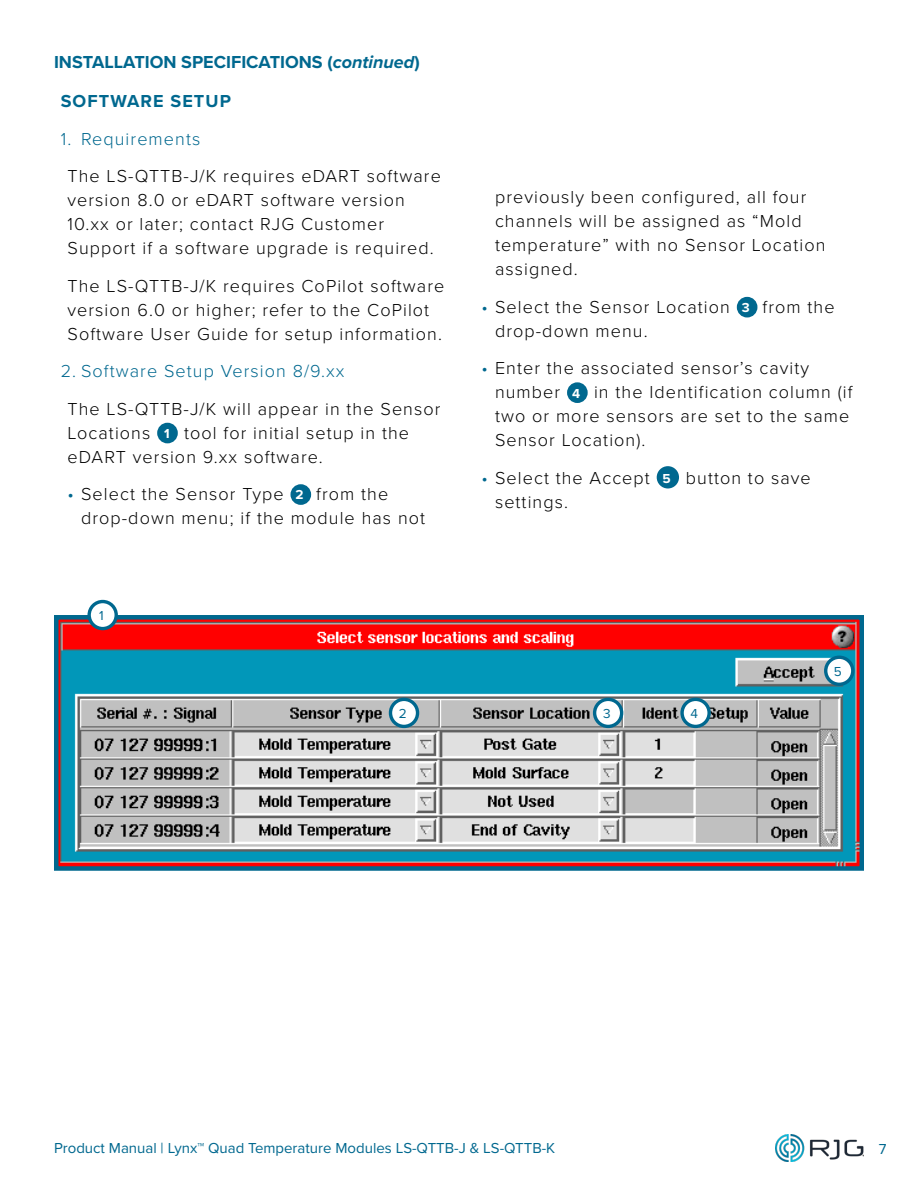
<style>
.page{position:relative;width:918px;height:1188px;background:#fff}
.page>*{position:absolute;margin:0;border:0;box-sizing:border-box;transform-origin:0 0}
.t1{font:300 18px/24px "Proxima Nova";letter-spacing:.06em;color:#000}
.t2{font:700 18px/38.8px "Proxima Nova";color:#00688f}
.t3{font:300 18px "Proxima Nova";letter-spacing:.06em;color:#00688f}
.t4{font:15px "Proxima Nova";color:#00688f}
.t5{font:13.5px "Proxima Nova";color:#00688f}
.s1{font-style:italic}
.s2{font-weight:700;font-size:13.5px;color:#fff}
.s3{color:#00688f}
</style>
<div class="page">
<img style="left:776px;top:1134px;width:88px;height:27px">
<div style="left:159px;top:424px;width:17px;height:18px;background:#00688f;border-radius:50%"></div>
<div style="left:157px;top:423px;width:21px;height:20px;border:3px solid #00688f;border-radius:50%"></div>
<div style="left:292px;top:486px;width:18px;height:17px;background:#00688f;border-radius:50%"></div>
<div style="left:290px;top:484px;width:21px;height:21px;border:3px solid #00688f;border-radius:50%"></div>
<img style="left:59px;top:620px;width:800px;height:246px">
<div style="left:54px;top:615px;width:810px;height:256px;border:4px solid #00688f"></div>
<svg style="left:89px;top:602px;width:27px;height:27px"></svg>
<div style="left:87px;top:600px;width:31px;height:30px;border:3px solid #00688f;border-radius:50%"></div>
<div style="left:390px;top:699px;width:28px;height:27px;background:#fff;border-radius:50%"></div>
<div style="left:389px;top:698px;width:30px;height:30px;border:3px solid #00688f;border-radius:50%"></div>
<div style="left:595px;top:699px;width:27px;height:27px;background:#fff;border-radius:50%"></div>
<div style="left:593px;top:698px;width:30px;height:30px;border:3px solid #00688f;border-radius:50%"></div>
<svg style="left:682px;top:699px;width:27px;height:27px"></svg>
<div style="left:680px;top:698px;width:31px;height:30px;border:3px solid #00688f;border-radius:50%"></div>
<div style="left:826px;top:657px;width:27px;height:27px;background:#fff;border-radius:50%"></div>
<div style="left:824px;top:656px;width:30px;height:30px;border:3px solid #00688f;border-radius:50%"></div>
<div style="left:738px;top:298px;width:18px;height:18px;background:#00688f;border-radius:50%"></div>
<div style="left:737px;top:297px;width:20px;height:20px;border:3px solid #00688f;border-radius:50%"></div>
<div style="left:569px;top:384px;width:17px;height:17px;background:#00688f;border-radius:50%"></div>
<div style="left:567px;top:382px;width:21px;height:21px;border:3px solid #00688f;border-radius:50%"></div>
<div style="left:657px;top:466px;width:22px;height:22px;background:#00688f;border-radius:50%"></div>
<p class="t2" style="left:61px;top:42px;width:361px;text-indent:-7px">INSTALLATION SPECIFICATIONS (<span class="s1">continued</span>)<br>SOFTWARE SETUP</p>
<p class="t3" style="left:61px;top:125px;width:141px">1. Requirements</p>
<p class="t1" style="left:68px;top:163px;width:375px">The LS‑QTTB‑J/K requires eDART software version 8.0 or eDART software version 10.xx or later; contact RJG Customer Support if a software upgrade is required.</p>
<p class="t1" style="left:68px;top:273px;width:378px">The LS‑QTTB‑J/K requires CoPilot software version 6.0 or higher; refer to the CoPilot<br>Software User Guide for setup information.</p>
<p class="t3" style="left:61px;top:358px;width:285px">2. Software Setup Version 8/9.xx</p>
<p class="t1" style="left:68px;top:396px;width:375px">The LS‑QTTB‑J/K will appear in the Sensor<br>Locations <span class="s2">1</span> tool for initial setup in the eDART version 9.xx software.</p>
<p class="t1" style="left:81px;top:481px;width:346px;text-indent:-14px"><span class="s3">•</span> Select the Sensor Type <span class="s2">2</span> from the drop‑down menu; if the module has not</p>
<p class="t5" style="left:99px;top:606px;width:6px">1</p>
<p class="t1" style="left:495px;top:184px;width:332px">previously been configured, all four channels will be assigned as “Mold temperature” with no Sensor Location assigned.</p>
<p class="t1" style="left:495px;top:294px;width:341px;text-indent:-14px"><span class="s3">•</span> Select the Sensor Location <span class="s2">3</span> from the drop‑down menu.</p>
<p class="t1" style="left:495px;top:355px;width:359px;text-indent:-14px"><span class="s3">•</span> Enter the associated sensor’s cavity number <span class="s2">4</span> in the Identification column (if two or more sensors are set to the same Sensor Location).</p>
<p class="t1" style="left:495px;top:465px;width:317px;text-indent:-14px"><span class="s3">•</span> Select the Accept <span class="s2">5</span> button to save settings.</p>
<p class="t5" style="left:834px;top:662px;width:9px">5</p>
<p class="t5" style="left:399px;top:704px;width:9px">2</p>
<p class="t5" style="left:603px;top:704px;width:9px">3</p>
<p class="t5" style="left:691px;top:704px;width:9px">4</p>
<p class="t4" style="left:54px;top:1136px;width:503px">Product Manual | Lynx™ Quad Temperature Modules LS‑QTTB‑J &amp; LS‑QTTB‑K</p>
<p class="t4" style="left:879px;top:1137px;width:9px">7</p>
</div>
